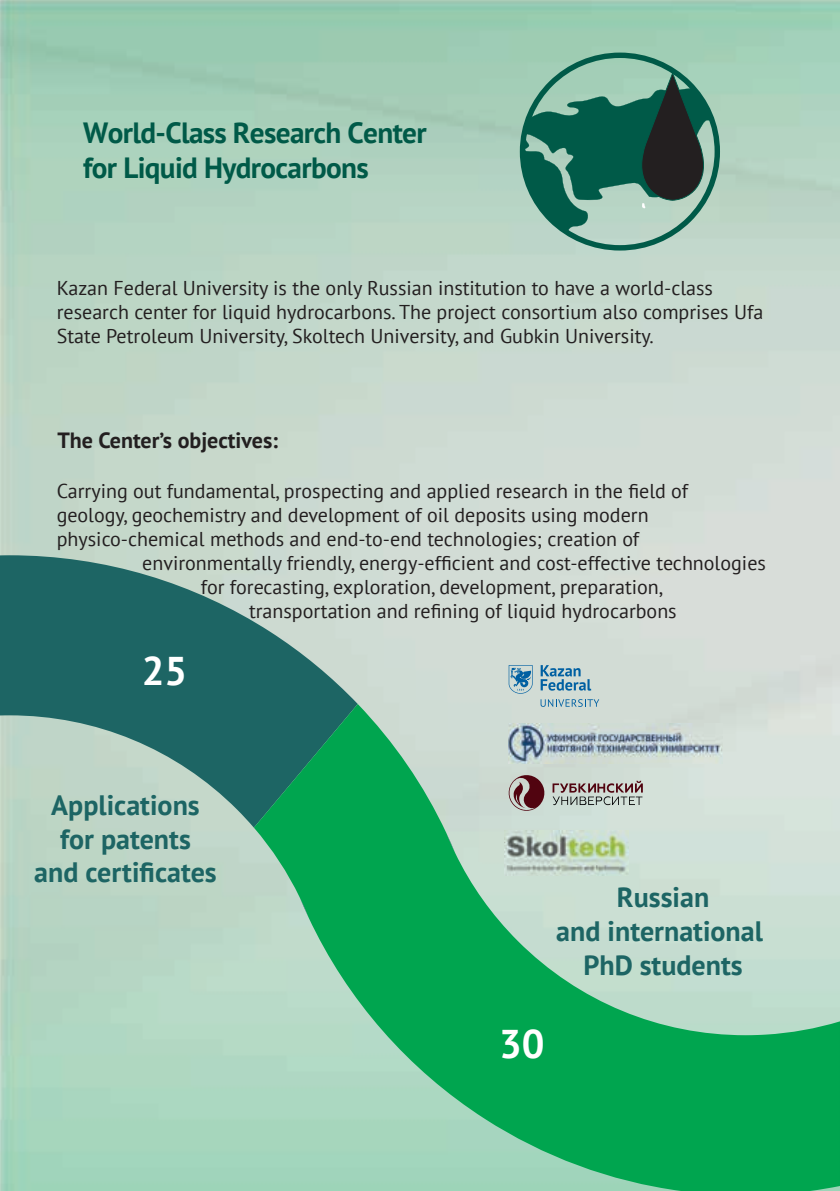
<style>
.page{position:relative;width:840px;height:1191px;background:#fff}
.page>*{position:absolute;margin:0;border:0;box-sizing:border-box;transform-origin:0 0}
.t1{font:700 40px "PT Sans";color:#fff}
.t2{font:700 29.2px/35px "PT Sans";letter-spacing:-.02em;color:#005a48}
.t3{font:700 28px/33.6px "PT Sans";color:#1d6564;text-align:center}
.t4{font:700 22px "PT Sans";color:#231f20}
.t5{font:20px/24px "PT Sans";color:#231f20}
</style>
<div class="page">
<img style="left:0;top:0;width:839px;height:1191px">
<svg style="left:0;top:555px;width:357px;height:272px;background:#61938e"></svg>
<svg style="left:254px;top:704px;width:585px;height:487px;background:#6ec297"></svg>
<svg style="left:446px;top:833px;width:9px;height:20px"></svg>
<svg style="left:299px;top:897px;width:9px;height:20px"></svg>
<svg style="left:519px;top:53px;width:200px;height:197px;background:#5c8f7f"></svg>
<img style="left:504px;top:830px;width:124px;height:45px">
<img style="left:508px;top:723px;width:214px;height:40px">
<svg style="left:506px;top:772px;width:40px;height:40px;background:#998282"></svg>
<svg style="left:552px;top:780px;width:90px;height:25px;background:#a8a5a1"></svg>
<svg style="left:540px;top:665px;width:51px;height:25px"></svg>
<svg style="left:540px;top:699px;width:59px;height:8px"></svg>
<svg style="left:508px;top:665px;width:24px;height:28px"></svg>
<h2 class="t2" style="left:83px;top:114px;width:345px">World-Class Research Center for Liquid Hydrocarbons</h2>
<p class="t5" style="left:57px;top:275px;width:707px">Kazan Federal University is the only Russian institution to have a world-class research center for liquid hydrocarbons. The project consortium also comprises Ufa<br>State Petroleum University, Skoltech University, and Gubkin University.</p>
<p class="t4" style="left:57px;top:425px;width:222px">The Center’s objectives:</p>
<p class="t5" style="left:57px;top:478px;width:632px">Carrying out fundamental, prospecting and applied research in the field of</p>
<p class="t5" style="left:57px;top:502px;width:593px">geology, geochemistry and development of oil deposits using modern</p>
<p class="t5" style="left:57px;top:526px;width:583px">physico-chemical methods and end-to-end technologies; creation of</p>
<p class="t5" style="left:142px;top:550px;width:624px">environmentally friendly, energy-efficient and cost-effective technologies</p>
<p class="t5" style="left:201px;top:574px;width:463px">for forecasting, exploration, development, preparation,</p>
<p class="t5" style="left:249px;top:598px;width:429px">transportation and refining of liquid hydrocarbons</p>
<h1 class="t1" style="left:142px;top:645px;width:47px">25</h1>
<h3 class="t3" style="left:34px;top:788px;width:184px">Applications for patents<br>and certificates</h3>
<h3 class="t3" style="left:556px;top:880px;width:208px">Russian<br>and international<br>PhD students</h3>
<h1 class="t1" style="left:499px;top:1017px;width:47px">30</h1>
</div>
